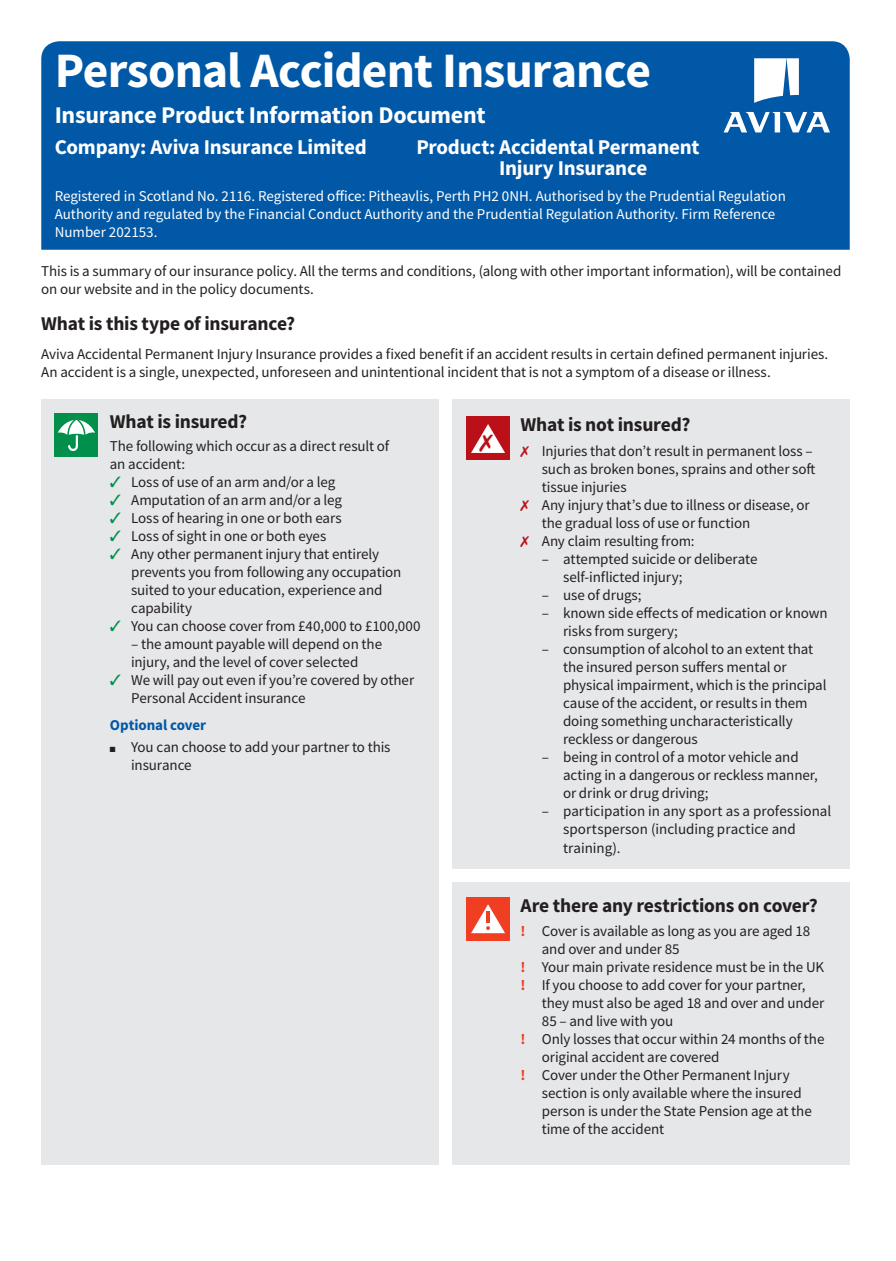
<style>
.page{position:relative;width:896px;height:1261px;background:#fff}
.page>*{position:absolute;margin:0;border:0;box-sizing:border-box;transform-origin:0 0}
.t1{font:700 49.5px "Source Sans Pro";letter-spacing:-.02em;color:#fff}
.t2{font:700 24px "Source Sans Pro";letter-spacing:-.01em;color:#fff}
.t3{font:700 21px/21px "Source Sans Pro";letter-spacing:-.015em;color:#fff}
.t4{font:700 19.5px "Source Sans Pro";letter-spacing:-.01em;color:#231f20}
.t5{font:15px/18px "Source Sans Pro";letter-spacing:-.005em;color:#231f20}
.t6{font:15px/18px "Source Sans Pro";color:#fff}
.t7{font:700 15px "Source Sans Pro";letter-spacing:-.005em;color:#0158a6}
.s1{color:#00904c}
.s2{font-weight:700;color:#ef3e22}
</style>
<div class="page">
<div style="left:41px;top:41px;width:808px;height:209px;background:#0158a6"></div>
<div style="left:41px;top:399px;width:398px;height:765px;background:#e6e7e9"></div>
<div style="left:55px;top:413px;width:43px;height:43px;background:#00904c"></div>
<svg style="left:58px;top:419px;width:37px;height:32px"></svg>
<div style="left:452px;top:399px;width:397px;height:469px;background:#e6e7e9"></div>
<div style="left:466px;top:417px;width:43px;height:43px;background:#bb1018"></div>
<div style="left:452px;top:881px;width:397px;height:283px;background:#e6e7e9"></div>
<div style="left:466px;top:897px;width:43px;height:43px;background:#ef3e22"></div>
<svg style="left:471px;top:904px;width:34px;height:29px"></svg>
<svg style="left:754px;top:58px;width:44px;height:45px"></svg>
<svg style="left:723px;top:112px;width:106px;height:20px"></svg>
<svg style="left:471px;top:424px;width:34px;height:29px"></svg>
<h1 class="t1" style="left:55px;top:37px;width:597px">Personal Accident Insurance</h1>
<h2 class="t2" style="left:55px;top:99px;width:432px">Insurance Product Information Document</h2>
<h3 class="t3" style="left:55px;top:136px;width:313px">Company: Aviva Insurance Limited</h3>
<h3 class="t3" style="left:499px;top:136px;width:202px;text-indent:-83px">Product: Accidental Permanent<br>Injury Insurance</h3>
<p class="t6" style="left:55px;top:187px;width:732px">Registered in Scotland No. 2116. Registered office: Pitheavlis, Perth PH2 0NH. Authorised by the Prudential Regulation<br>Authority and regulated by the Financial Conduct Authority and the Prudential Regulation Authority. Firm Reference<br>Number 202153.</p>
<p class="t5" style="left:41px;top:262px;width:801px">This is a summary of our insurance policy. All the terms and conditions, (along with other important information), will be contained on our website and in the policy documents.</p>
<h3 class="t4" style="left:41px;top:310px;width:255px">What is this type of insurance?</h3>
<p class="t5" style="left:41px;top:345px;width:788px">Aviva Accidental Permanent Injury Insurance provides a fixed benefit if an accident results in certain defined permanent injuries.<br>An accident is a single, unexpected, unforeseen and unintentional incident that is not a symptom of a disease or illness.</p>
<h3 class="t4" style="left:110px;top:408px;width:139px">What is insured?</h3>
<p class="t5" style="left:110px;top:437px;width:281px">The following which occur as a direct result of an accident:</p>
<p class="t5" style="left:110px;top:473px;width:227px"><span class="s1">✓</span> Loss of use of an arm and/or a leg</p>
<p class="t5" style="left:110px;top:491px;width:234px"><span class="s1">✓</span> Amputation of an arm and/or a leg</p>
<p class="t5" style="left:110px;top:509px;width:233px"><span class="s1">✓</span> Loss of hearing in one or both ears</p>
<p class="t5" style="left:110px;top:527px;width:218px"><span class="s1">✓</span> Loss of sight in one or both eyes</p>
<p class="t5" style="left:131px;top:545px;width:272px;text-indent:-21px"><span class="s1">✓</span> Any other permanent injury that entirely prevents you from following any occupation suited to your education, experience and capability</p>
<p class="t5" style="left:110px;top:617px;width:312px"><span class="s1">✓</span> You can choose cover from £40,000 to £100,000</p>
<p class="t5" style="left:131px;top:635px;width:252px">– the amount payable will depend on the injury, and the level of cover selected</p>
<p class="t5" style="left:131px;top:671px;width:284px;text-indent:-21px"><span class="s1">✓</span> We will pay out even if you’re covered by other<br>Personal Accident insurance</p>
<p class="t7" style="left:110px;top:714px;width:98px">Optional cover</p>
<p class="t5" style="left:131px;top:737px;width:261px;text-indent:-21px">■ You can choose to add your partner to this insurance</p>
<h3 class="t4" style="left:520px;top:412px;width:171px">What is not insured?</h3>
<p class="t5" style="left:541px;top:442px;width:275px">Injuries that don’t result in permanent loss – such as broken bones, sprains and other soft tissue injuries<br>Any injury that’s due to illness or disease, or the gradual loss of use or function<br>Any claim resulting from:</p>
<p class="t5" style="left:563px;top:550px;width:196px;text-indent:-21px">– attempted suicide or deliberate self-inflicted injury;</p>
<p class="t5" style="left:541px;top:586px;width:101px">– use of drugs;</p>
<p class="t5" style="left:563px;top:604px;width:266px;text-indent:-21px">– known side effects of medication or known risks from surgery;</p>
<p class="t5" style="left:563px;top:640px;width:265px;text-indent:-21px">– consumption of alcohol to an extent that the insured person suffers mental or physical impairment, which is the principal cause of the accident, or results in them doing something uncharacteristically reckless or dangerous</p>
<p class="t5" style="left:563px;top:748px;width:256px;text-indent:-21px">– being in control of a motor vehicle and acting in a dangerous or reckless manner, or drink or drug driving;</p>
<p class="t5" style="left:563px;top:802px;width:270px;text-indent:-21px">– participation in any sport as a professional sportsperson (including practice and training).</p>
<h3 class="t4" style="left:520px;top:891px;width:299px">Are there any restrictions on cover?</h3>
<p class="t5" style="left:520px;top:921px;width:291px"><span class="s2">!</span> Cover is available as long as you are aged 18</p>
<p class="t5" style="left:541px;top:939px;width:139px">and over and under 85</p>
<p class="t5" style="left:520px;top:957px;width:305px"><span class="s2">!</span> Your main private residence must be in the UK</p>
<p class="t5" style="left:520px;top:975px;width:286px"><span class="s2">!</span> If you choose to add cover for your partner,</p>
<p class="t5" style="left:541px;top:993px;width:284px">they must also be aged 18 and over and under</p>
<p class="t5" style="left:541px;top:1011px;width:133px">85 – and live with you</p>
<p class="t5" style="left:520px;top:1029px;width:305px"><span class="s2">!</span> Only losses that occur within 24 months of the</p>
<p class="t5" style="left:541px;top:1047px;width:179px">original accident are covered</p>
<p class="t5" style="left:520px;top:1065px;width:271px"><span class="s2">!</span> Cover under the Other Permanent Injury</p>
<p class="t5" style="left:541px;top:1083px;width:261px">section is only available where the insured</p>
<p class="t5" style="left:541px;top:1101px;width:271px">person is under the State Pension age at the</p>
<p class="t5" style="left:541px;top:1119px;width:124px">time of the accident</p>
</div>
